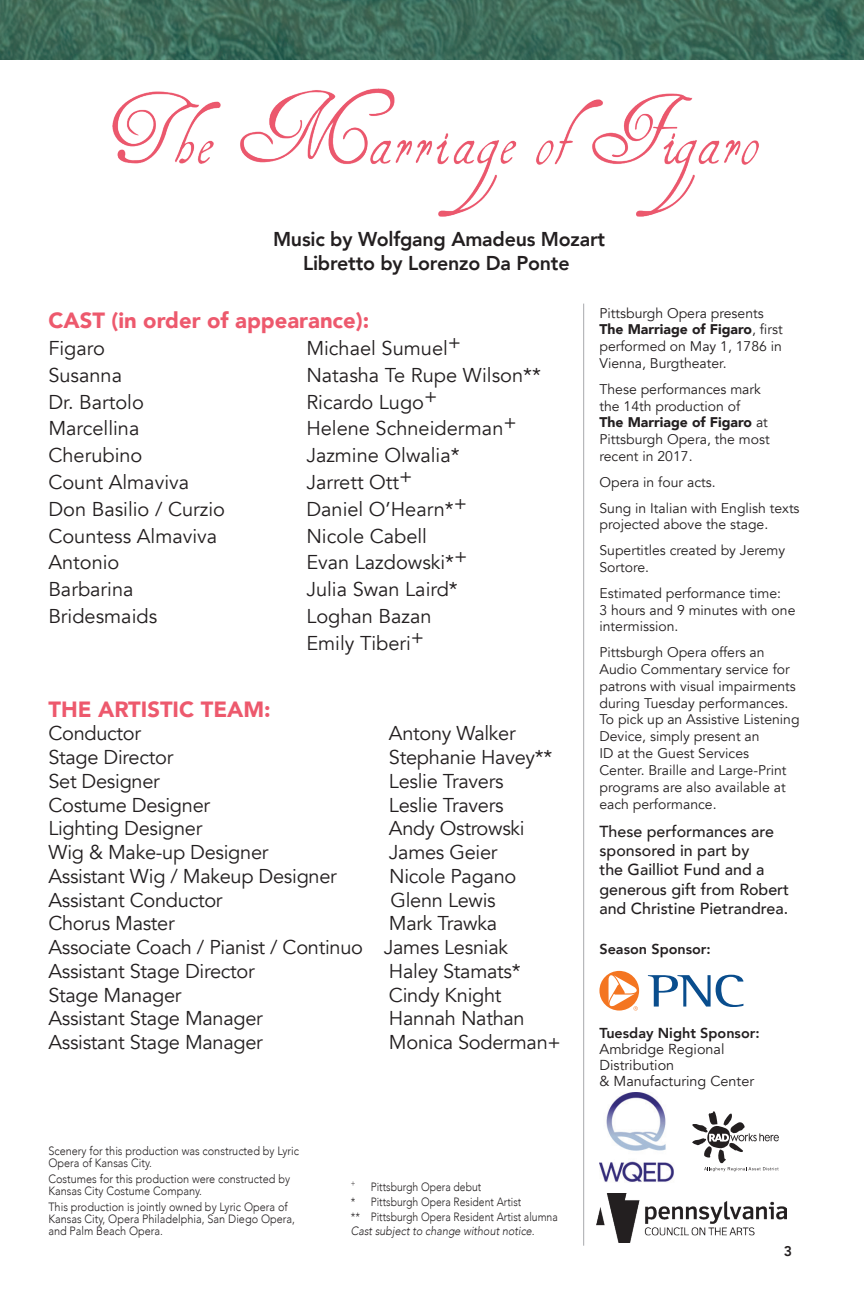
<style>
.page{position:relative;width:864px;height:1296px;background:#fff}
.page>*{position:absolute;margin:0;border:0;box-sizing:border-box;transform-origin:0 0}
.t1{font:900 22px "Avenir";color:#ed596d}
.t2{font:20px "Avenir";letter-spacing:-.015em;color:#231f20}
.t3{font:800 20px/24px "Avenir";letter-spacing:-.01em;color:#231f20;text-align:center}
.t4{font:500 16px/19.2px "Avenir";color:#231f20}
.t5{font:14.4px/16px "Avenir";color:#231f20}
.t6{font:800 14.4px "Avenir";color:#231f20}
.t7{font:14px/16.8px "Avenir";color:#231f20}
.t8{font:800 14px "Avenir";color:#231f20}
.t9{font:300 12px/12px "Avenir";color:#231f20;scale:.91 1}
.t10{font:300 12px/14px "Avenir";color:#231f20;scale:.87 1}
.t11{font:300 8.2px "Avenir";color:#231f20;scale:.87 1}
.s1{font-style:italic}
.s2{font-weight:900}
.s3{font-weight:800}
</style>
<div class="page">
<img style="left:1px;top:0;width:863px;height:59px">
<img style="left:0;top:0;width:1px;height:60px">
<hr style="left:583px;top:304px;width:1px;height:942px;background:#a8a9ad">
<svg style="left:648px;top:975px;width:95px;height:32px"></svg>
<svg style="left:599px;top:971px;width:41px;height:40px"></svg>
<svg style="left:692px;top:1111px;width:87px;height:60px"></svg>
<img style="left:597px;top:1194px;width:189px;height:49px">
<img style="left:599px;top:1092px;width:75px;height:90px">
<img style="left:112px;top:88px;width:647px;height:129px">
<p class="t3" style="left:273px;top:227px;width:334px">Music by Wolfgang Amadeus Mozart<br>Libretto by Lorenzo Da Ponte</p>
<p class="t1" style="left:48px;top:302px;width:322px">CAST (in order of appearance):</p>
<p class="t2" style="left:48px;top:336px;width:58px">Figaro</p>
<p class="t2" style="left:306px;top:336px;width:156px">Michael Sumuel+</p>
<p class="t2" style="left:48px;top:363px;width:75px">Susanna</p>
<p class="t2" style="left:306px;top:363px;width:236px">Natasha Te Rupe Wilson**</p>
<p class="t2" style="left:48px;top:390px;width:97px">Dr. Bartolo</p>
<p class="t2" style="left:306px;top:390px;width:133px">Ricardo Lugo+</p>
<p class="t2" style="left:48px;top:417px;width:93px">Marcellina</p>
<p class="t2" style="left:306px;top:417px;width:212px">Helene Schneiderman+</p>
<p class="t2" style="left:48px;top:443px;width:96px">Cherubino</p>
<p class="t2" style="left:306px;top:443px;width:155px">Jazmine Olwalia*</p>
<p class="t2" style="left:48px;top:470px;width:142px">Count Almaviva</p>
<p class="t2" style="left:306px;top:470px;width:108px">Jarrett Ott+</p>
<p class="t2" style="left:48px;top:497px;width:178px">Don Basilio / Curzio</p>
<p class="t2" style="left:306px;top:497px;width:162px">Daniel O’Hearn*+</p>
<p class="t2" style="left:48px;top:524px;width:170px">Countess Almaviva</p>
<p class="t2" style="left:306px;top:524px;width:122px">Nicole Cabell</p>
<p class="t2" style="left:48px;top:550px;width:73px">Antonio</p>
<p class="t2" style="left:306px;top:550px;width:163px">Evan Lazdowski*+</p>
<p class="t2" style="left:48px;top:577px;width:87px">Barbarina</p>
<p class="t2" style="left:306px;top:577px;width:153px">Julia Swan Laird*</p>
<p class="t2" style="left:48px;top:604px;width:110px">Bridesmaids</p>
<p class="t2" style="left:306px;top:604px;width:127px">Loghan Bazan</p>
<p class="t2" style="left:306px;top:631px;width:119px">Emily Tiberi+</p>
<p class="t1" style="left:48px;top:690px;width:224px">THE ARTISTIC TEAM:</p>
<p class="t2" style="left:48px;top:722px;width:94px">Conductor</p>
<p class="t2" style="left:389px;top:722px;width:128px">Antony Walker</p>
<p class="t2" style="left:48px;top:745px;width:126px">Stage Director</p>
<p class="t2" style="left:389px;top:745px;width:165px">Stephanie Havey**</p>
<p class="t2" style="left:48px;top:769px;width:113px">Set Designer</p>
<p class="t2" style="left:389px;top:769px;width:116px">Leslie Travers</p>
<p class="t2" style="left:48px;top:793px;width:163px">Costume Designer</p>
<p class="t2" style="left:389px;top:793px;width:116px">Leslie Travers</p>
<p class="t2" style="left:48px;top:817px;width:156px">Lighting Designer</p>
<p class="t2" style="left:389px;top:817px;width:137px">Andy Ostrowski</p>
<p class="t2" style="left:48px;top:840px;width:222px">Wig &amp; Make-up Designer</p>
<p class="t2" style="left:389px;top:840px;width:110px">James Geier</p>
<p class="t2" style="left:48px;top:864px;width:290px">Assistant Wig / Makeup Designer</p>
<p class="t2" style="left:389px;top:864px;width:129px">Nicole Pagano</p>
<p class="t2" style="left:48px;top:888px;width:176px">Assistant Conductor</p>
<p class="t2" style="left:391px;top:888px;width:107px">Glenn Lewis</p>
<p class="t2" style="left:48px;top:912px;width:128px">Chorus Master</p>
<p class="t2" style="left:389px;top:912px;width:110px">Mark Trawka</p>
<p class="t2" style="left:48px;top:935px;width:461px">Associate Coach / Pianist / Continuo James Lesniak</p>
<p class="t2" style="left:48px;top:959px;width:208px">Assistant Stage Director</p>
<p class="t2" style="left:389px;top:959px;width:133px">Haley Stamats*</p>
<p class="t2" style="left:48px;top:983px;width:135px">Stage Manager</p>
<p class="t2" style="left:389px;top:983px;width:114px">Cindy Knight</p>
<p class="t2" style="left:48px;top:1007px;width:216px">Assistant Stage Manager</p>
<p class="t2" style="left:389px;top:1007px;width:137px">Hannah Nathan</p>
<p class="t2" style="left:48px;top:1030px;width:216px">Assistant Stage Manager</p>
<p class="t2" style="left:389px;top:1030px;width:173px">Monica Soderman+</p>
<p class="t9" style="left:48px;top:1145px;width:277px">Scenery for this production was constructed by Lyric<br>Opera of Kansas City.</p>
<p class="t9" style="left:48px;top:1173px;width:267px">Costumes for this production were constructed by<br>Kansas City Costume Company.</p>
<p class="t9" style="left:48px;top:1201px;width:273px">This production is jointly owned by Lyric Opera of<br>Kansas City, Opera Philadelphia, San Diego Opera, and Palm Beach Opera.</p>
<p class="t11" style="left:351px;top:1178px;width:7px">+</p>
<p class="t10" style="left:371px;top:1180px;width:129px">Pittsburgh Opera debut</p>
<p class="t10" style="left:351px;top:1195px;width:197px">* Pittsburgh Opera Resident Artist</p>
<p class="t10" style="left:351px;top:1210px;width:239px">** Pittsburgh Opera Resident Artist alumna<br><span class="s1">Cast subject to change without notice.</span></p>
<p class="t7" style="left:599px;top:305px;width:185px">Pittsburgh Opera presents<br><span class="s2">The Marriage of Figaro</span>, first performed on May 1, 1786 in<br>Vienna, Burgtheater.</p>
<p class="t7" style="left:599px;top:381px;width:172px">These performances mark the 14th production of<br><span class="s2">The Marriage of Figaro</span> at<br>Pittsburgh Opera, the most recent in 2017.</p>
<p class="t7" style="left:599px;top:474px;width:118px">Opera in four acts.</p>
<p class="t7" style="left:599px;top:500px;width:202px">Sung in Italian with English texts projected above the stage.</p>
<p class="t7" style="left:599px;top:542px;width:187px">Supertitles created by Jeremy<br>Sortore.</p>
<p class="t7" style="left:599px;top:585px;width:198px">Estimated performance time:<br>3 hours and 9 minutes with one intermission.</p>
<p class="t7" style="left:599px;top:644px;width:202px">Pittsburgh Opera offers an<br>Audio Commentary service for patrons with visual impairments during Tuesday performances.<br>To pick up an Assistive Listening<br>Device, simply present an<br>ID at the Guest Services<br>Center. Braille and Large-Print programs are also available at each performance.</p>
<p class="t4" style="left:599px;top:821px;width:191px">These performances are sponsored in part by<br>the Gailliot Fund and a generous gift from Robert and Christine Pietrandrea.</p>
<p class="t6" style="left:599px;top:938px;width:113px">Season Sponsor:</p>
<p class="t5" style="left:599px;top:1025px;width:162px"><span class="s3">Tuesday Night Sponsor:<br></span>Ambridge Regional<br>Distribution<br>&amp; Manufacturing Center</p>
<p class="t8" style="left:784px;top:1240px;width:10px">3</p>
</div>
